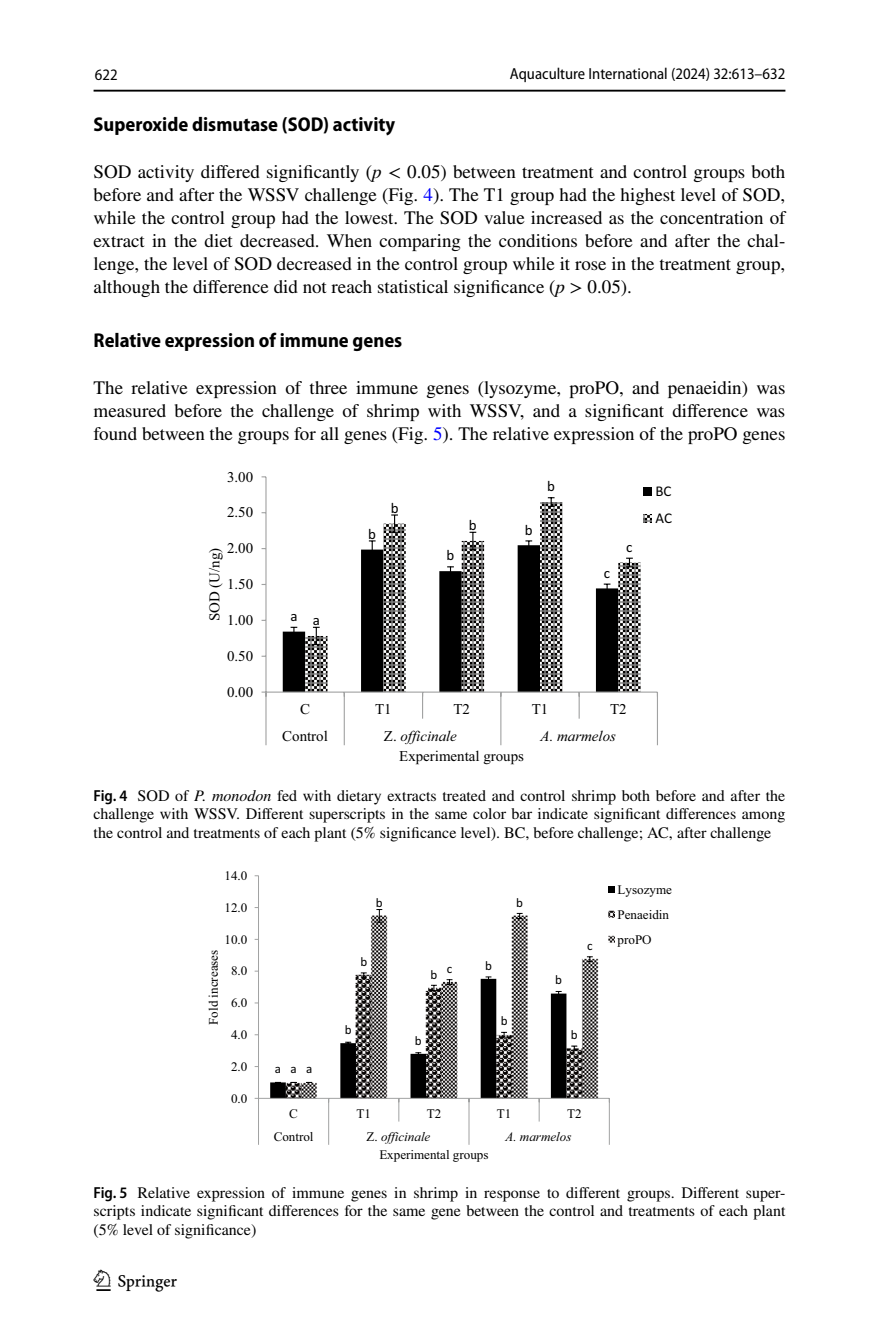
<style>
.page{position:relative;width:879px;height:1333px;background:#fff}
.page>*{position:absolute;margin:0;border:0;box-sizing:border-box;transform-origin:0 0}
.t1{font:30px "Springnew Regular 4";color:#000}
.t2{font:700 semi-condensed 20px "Myriad Pro";color:#000}
.t3{font:19px/23px "STIX";color:#000;text-align:justify}
.t4{font:16px/18.4px "STIX";color:#000;text-align:justify}
.t5{font:semi-condensed 16px "Myriad Pro";color:#000}
.t6{font:15px "Times New Roman PSMT4";color:#000}
.t7{font:15px "Times New Roman PS Italic MT4";color:#000}
.t8{font:15px/27px "Calibri 4";color:#000}
.t9{font:13px/24.8px "Times New Roman PSMT5";color:#000}
.t10{font:13px "Times New Roman PS Italic MT3";color:#000}
.t11{font:13px "Calibri 5";color:#000}
.s1{font-style:italic}
.s2{color:#00f}
.s3{font-family:"Times New Roman PSMT4"}
.s4{font-family:"Myriad Pro";font-weight:600;font-stretch:semi-condensed}
.s5{font-family:"Times New Roman PSMT5"}
</style>
<div class="page">
<hr style="left:94px;top:90px;width:691px;height:2px;background:#000">
<svg style="left:283px;top:626px;width:22px;height:65px"></svg>
<svg style="left:305px;top:502px;width:336px;height:189px"></svg>
<svg style="left:290px;top:626px;width:7px;height:10px"></svg>
<svg style="left:369px;top:540px;width:6px;height:18px"></svg>
<svg style="left:447px;top:566px;width:7px;height:10px"></svg>
<svg style="left:525px;top:540px;width:7px;height:10px"></svg>
<svg style="left:604px;top:583px;width:6px;height:10px"></svg>
<svg style="left:313px;top:626px;width:7px;height:19px"></svg>
<svg style="left:391px;top:514px;width:7px;height:19px"></svg>
<svg style="left:469px;top:531px;width:7px;height:19px"></svg>
<svg style="left:548px;top:497px;width:6px;height:10px"></svg>
<svg style="left:626px;top:557px;width:7px;height:10px"></svg>
<hr style="left:265px;top:477px;width:1px;height:215px;background:#a1a2a2">
<hr style="left:266px;top:691px;width:391px;height:1px;background:#a1a2a2">
<svg style="left:422px;top:692px;width:1px;height:26px"></svg>
<hr style="left:578px;top:692px;width:2px;height:26px;background:#a1a2a2">
<svg style="left:261px;top:691px;width:5px;height:54px"></svg>
<svg style="left:344px;top:692px;width:1px;height:53px"></svg>
<svg style="left:500px;top:692px;width:1px;height:53px"></svg>
<svg style="left:657px;top:692px;width:1px;height:53px"></svg>
<div style="left:643px;top:487px;width:9px;height:9px;background:#000"></div>
<svg style="left:643px;top:514px;width:9px;height:9px"></svg>
<img style="left:371px;top:909px;width:244px;height:188px">
<svg style="left:376px;top:909px;width:6px;height:13px"></svg>
<svg style="left:517px;top:912px;width:5px;height:7px"></svg>
<svg style="left:587px;top:956px;width:6px;height:6px"></svg>
<hr style="left:258px;top:875px;width:1px;height:223px;background:#a1a2a2">
<hr style="left:258px;top:1097px;width:351px;height:1px;background:#a1a2a2">
<svg style="left:255px;top:1097px;width:4px;height:47px"></svg>
<svg style="left:270px;top:972px;width:307px;height:172px"></svg>
<svg style="left:609px;top:1098px;width:1px;height:46px"></svg>
<div style="left:608px;top:886px;width:7px;height:7px;background:#000"></div>
<p class="t5" style="left:95px;top:66px;width:24px">622</p>
<p class="t5" style="left:510px;top:65px;width:277px">Aquaculture International (2024) 32:613–632</p>
<p class="t2" style="left:94px;top:113px;width:303px">Superoxide dismutase (SOD) activity</p>
<p class="t3" style="left:94px;top:161px;width:693px">SOD activity differed significantly (<span class="s1">p</span> &lt; 0.05) between treatment and control groups both before and after the WSSV challenge (Fig. <span class="s2">4</span>). The T1 group had the highest level of SOD, while the control group had the lowest. The SOD value increased as the concentration of extract in the diet decreased. When comparing the conditions before and after the chal&shy;lenge, the level of SOD decreased in the control group while it rose in the treatment group, although the difference did not reach statistical significance (<span class="s1">p</span> &gt; 0.05).</p>
<p class="t2" style="left:94px;top:329px;width:310px">Relative expression of immune genes</p>
<p class="t3" style="left:94px;top:377px;width:693px">The relative expression of three immune genes (lysozyme, proPO, and penaeidin) was measured before the challenge of shrimp with WSSV, and a significant difference was found between the groups for all genes (Fig. <span class="s2">5</span>). The relative expression of the proPO genes</p>
<p class="t6" style="left:227px;top:466px;width:28px">3.00</p>
<p class="t6" style="left:227px;top:502px;width:28px">2.50</p>
<p class="t6" style="left:227px;top:538px;width:28px">2.00</p>
<p class="t6" style="left:204px;top:621px;width:75px;rotate:-90deg">SOD (U/ng)</p>
<p class="t6" style="left:227px;top:574px;width:28px">1.50</p>
<p class="t6" style="left:227px;top:610px;width:28px">1.00</p>
<p class="t6" style="left:227px;top:646px;width:28px">0.50</p>
<p class="t6" style="left:227px;top:681px;width:28px">0.00</p>
<p class="t8" style="left:290px;top:602px;width:9px">a</p>
<p class="t8" style="left:313px;top:606px;width:9px">a</p>
<p class="t8" style="left:368px;top:520px;width:9px">b</p>
<p class="t8" style="left:391px;top:494px;width:9px">b</p>
<p class="t8" style="left:446px;top:541px;width:9px">b</p>
<p class="t8" style="left:469px;top:511px;width:9px">b</p>
<p class="t8" style="left:525px;top:515px;width:9px">b</p>
<p class="t8" style="left:547px;top:472px;width:9px">b</p>
<p class="t8" style="left:604px;top:559px;width:8px">c</p>
<p class="t8" style="left:626px;top:533px;width:8px">c</p>
<p class="t8" style="left:655px;top:477px;width:18px">BC<br>AC</p>
<p class="t6" style="left:300px;top:699px;width:11px">C</p>
<p class="t6" style="left:375px;top:699px;width:18px">T1</p>
<p class="t6" style="left:453px;top:699px;width:18px">T2</p>
<p class="t6" style="left:532px;top:699px;width:18px">T1</p>
<p class="t6" style="left:610px;top:699px;width:18px">T2</p>
<p class="t6" style="left:282px;top:726px;width:47px">Control</p>
<p class="t7" style="left:384px;top:725px;width:74px"><span class="s3">Z.</span> officinale</p>
<p class="t7" style="left:540px;top:725px;width:77px">A. marmelos</p>
<p class="t6" style="left:399px;top:746px;width:126px">Experimental groups</p>
<p class="t4" style="left:94px;top:787px;width:693px"><span class="s4">Fig. 4</span> SOD of <span class="s1">P. monodon</span> fed with dietary extracts treated and control shrimp both before and after the challenge with WSSV. Different superscripts in the same color bar indicate significant differences among the control and treatments of each plant (5% significance level). BC, before challenge; AC, after challenge</p>
<p class="t9" style="left:224px;top:864px;width:24px">14.0</p>
<p class="t9" style="left:224px;top:896px;width:24px">12.0</p>
<p class="t9" style="left:202px;top:1024px;width:77px;rotate:-90deg">Fold increases</p>
<p class="t9" style="left:224px;top:927px;width:24px">10.0</p>
<p class="t9" style="left:231px;top:959px;width:18px">8.0</p>
<p class="t9" style="left:231px;top:991px;width:18px">6.0</p>
<p class="t9" style="left:231px;top:1023px;width:18px">4.0</p>
<p class="t9" style="left:231px;top:1055px;width:18px">2.0</p>
<p class="t9" style="left:231px;top:1086px;width:18px">0.0</p>
<p class="t11" style="left:275px;top:1059px;width:8px">a</p>
<p class="t11" style="left:290px;top:1059px;width:8px">a</p>
<p class="t11" style="left:306px;top:1059px;width:8px">a</p>
<p class="t11" style="left:376px;top:893px;width:8px">b</p>
<p class="t11" style="left:360px;top:952px;width:8px">b</p>
<p class="t11" style="left:345px;top:1020px;width:8px">b</p>
<p class="t11" style="left:430px;top:965px;width:8px">b</p>
<p class="t11" style="left:447px;top:959px;width:7px">c</p>
<p class="t11" style="left:415px;top:1031px;width:8px">b</p>
<p class="t11" style="left:516px;top:893px;width:8px">b</p>
<p class="t11" style="left:485px;top:956px;width:8px">b</p>
<p class="t11" style="left:501px;top:1012px;width:8px">b</p>
<p class="t11" style="left:555px;top:970px;width:8px">b</p>
<p class="t11" style="left:587px;top:936px;width:7px">c</p>
<p class="t11" style="left:571px;top:1025px;width:8px">b</p>
<p class="t9" style="left:289px;top:1102px;width:10px">C</p>
<p class="t9" style="left:356px;top:1102px;width:16px">T1</p>
<p class="t9" style="left:427px;top:1102px;width:16px">T2</p>
<p class="t9" style="left:497px;top:1102px;width:16px">T1</p>
<p class="t9" style="left:567px;top:1102px;width:16px">T2</p>
<p class="t9" style="left:274px;top:1125px;width:41px">Control</p>
<p class="t10" style="left:366px;top:1127px;width:65px"><span class="s5">Z.</span> officinale</p>
<p class="t10" style="left:505px;top:1127px;width:67px">A. marmelos</p>
<p class="t9" style="left:379px;top:1143px;width:111px">Experimental groups</p>
<p class="t9" style="left:617px;top:878px;width:56px">Lysozyme<br>Penaeidin proPO</p>
<p class="t4" style="left:94px;top:1184px;width:693px"><span class="s4">Fig. 5</span> Relative expression of immune genes in shrimp in response to different groups. Different super&shy;scripts indicate significant differences for the same gene between the control and treatments of each plant (5% level of significance)</p>
<h1 class="t1" style="left:96px;top:1269px;width:83px">1 3</h1>
</div>
